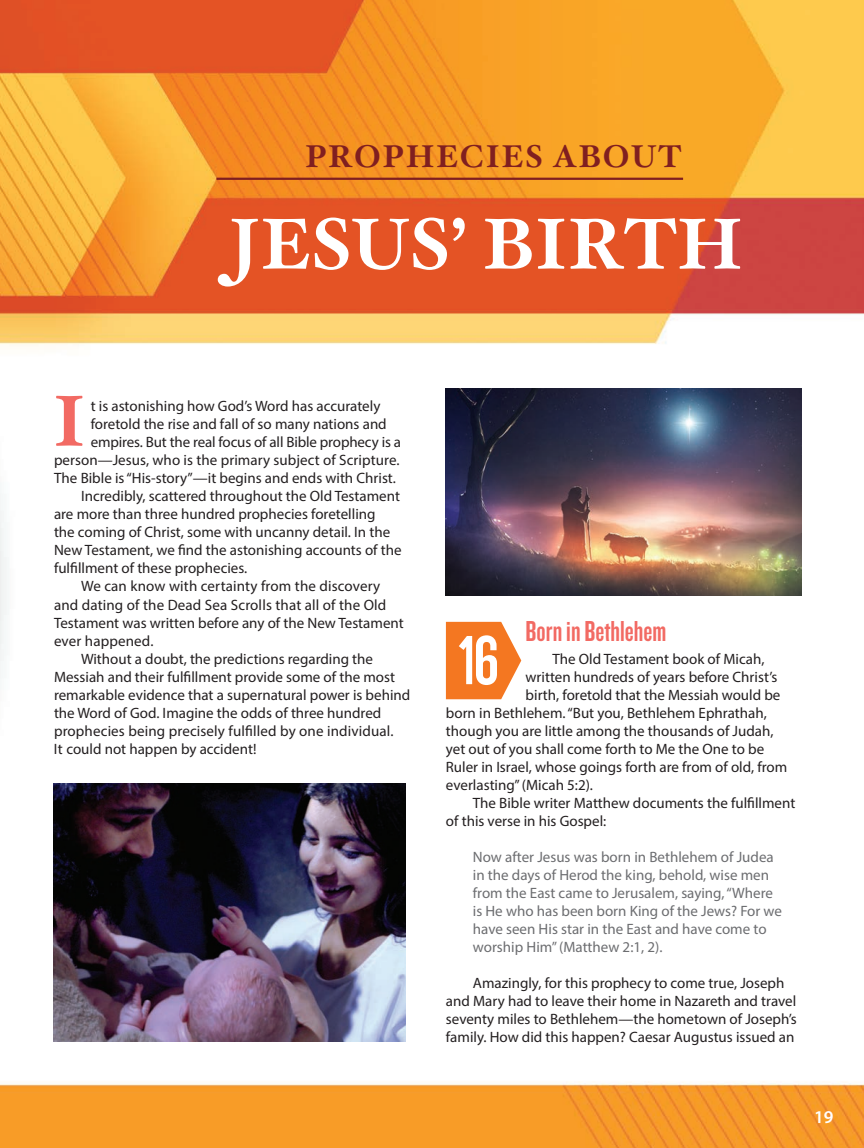
<style>
.page{position:relative;width:864px;height:1148px;background:#fff}
.page>*{position:absolute;margin:0;border:0;box-sizing:border-box;transform-origin:0 0}
.Section_Title_-_Main{font:700 72px "Hoefler New";color:#fff}
.Dropcap{font:700 72px "Hoefler New";color:#f26a63}
.Prophecy_Number{font:69px "Robinson";color:#fff}
.Section_Title_-_Prop{font:700 31.5px "Hoefler New";letter-spacing:.05em;color:#801f20}
.Section_3_Subheaders{font:30px "Knockout HTF48 Featherweight";color:#f26a63}
.Page_Number_R{font:600 18px "Myriad Pro";color:#fff}
.Main_Body_Text{font:15px/18px "Myriad Pro";color:#231f20}
.Scripture_Indent{font:15px/18px "Myriad Pro";color:#6c6d70}
.s1{font-family:"Knockout HTF48 Featherweight";font-size:72px}
</style>
<div class="page">
<img style="left:0;top:0;width:864px;height:1148px">
<svg style="left:446px;top:622px;width:75px;height:77px;background:#f5883d"></svg>
<hr style="left:216px;top:178px;width:467px;height:2px;background:#801f20">
<img style="left:54px;top:783px;width:352px;height:258px">
<img style="left:445px;top:389px;width:356px;height:206px">
<p class="Section_Title_-_Prop" style="left:305px;top:137px;width:378px">PROPHECIES ABOUT</p>
<p class="Section_Title_-_Main" style="left:227px;top:200px;width:517px">JESUS’ BIRTH</p>
<p class="Dropcap" style="left:52px;top:377px;width:35px">I</p>
<p class="Main_Body_Text" style="left:91px;top:397px;width:291px">t is astonishing how God’s Word has accurately</p>
<p class="Main_Body_Text" style="left:91px;top:415px;width:298px">foretold the rise and fall of so many nations and</p>
<p class="Main_Body_Text" style="left:91px;top:433px;width:312px">empires. But the real focus of all Bible prophecy is a</p>
<p class="Main_Body_Text" style="left:54px;top:451px;width:346px">person—Jesus, who is the primary subject of Scripture.</p>
<p class="Main_Body_Text" style="left:54px;top:469px;width:342px">The Bible is “His-story”—it begins and ends with Christ.</p>
<p class="Main_Body_Text" style="left:54px;top:487px;width:349px;text-indent:27px">Incredibly, scattered throughout the Old Testament are more than three hundred prophecies foretelling<br>the coming of Christ, some with uncanny detail. In the New Testament, we find the astonishing accounts of the fulfillment of these prophecies.</p>
<p class="Main_Body_Text" style="left:54px;top:577px;width:351px;text-indent:27px">We can know with certainty from the discovery and dating of the Dead Sea Scrolls that all of the Old Testament was written before any of the New Testament ever happened.</p>
<p class="Main_Body_Text" style="left:54px;top:649px;width:358px;text-indent:27px">Without a doubt, the predictions regarding the Messiah and their fulfillment provide some of the most remarkable evidence that a supernatural power is behind the Word of God. Imagine the odds of three hundred prophecies being precisely fulfilled by one individual.<br>It could not happen by accident!</p>
<p class="Section_3_Subheaders" style="left:526px;top:616px;width:142px">Born in Bethlehem</p>
<p class="Main_Body_Text" style="left:553px;top:650px;width:213px">The Old Testament book of Micah,</p>
<p class="Main_Body_Text" style="left:526px;top:668px;width:253px">written hundreds of years before Christ’s</p>
<p class="Main_Body_Text" style="left:526px;top:686px;width:256px">birth, foretold that the Messiah would be</p>
<p class="Main_Body_Text" style="left:446px;top:704px;width:322px">born in Bethlehem. “But you, Bethlehem Ephrathah,</p>
<p class="Main_Body_Text" style="left:446px;top:722px;width:329px">though you are little among the thousands of Judah,</p>
<p class="Main_Body_Text" style="left:446px;top:740px;width:320px">yet out of you shall come forth to Me the One to be</p>
<p class="Main_Body_Text" style="left:446px;top:758px;width:343px">Ruler in Israel, whose goings forth are from of old, from</p>
<p class="Main_Body_Text" style="left:446px;top:776px;width:147px">everlasting” (Micah 5:2).</p>
<p class="Main_Body_Text" style="left:446px;top:794px;width:351px;text-indent:27px">The Bible writer Matthew documents the fulfillment of this verse in his Gospel:</p>
<p class="Scripture_Indent" style="left:473px;top:848px;width:311px">Now after Jesus was born in Bethlehem of Judea in the days of Herod the king, behold, wise men from the East came to Jerusalem, saying, “Where is He who has been born King of the Jews? For we have seen His star in the East and have come to worship Him” (Matthew 2:1, 2).</p>
<p class="Main_Body_Text" style="left:446px;top:974px;width:353px;text-indent:27px">Amazingly, for this prophecy to come true, Joseph and Mary had to leave their home in Nazareth and travel seventy miles to Bethlehem—the hometown of Joseph’s family. How did this happen? Caesar Augustus issued an</p>
<p class="Prophecy_Number" style="left:457px;top:626px;width:43px">1<span class="s1">6</span></p>
<p class="Page_Number_R" style="left:814px;top:1105px;width:21px">19</p>
</div>
